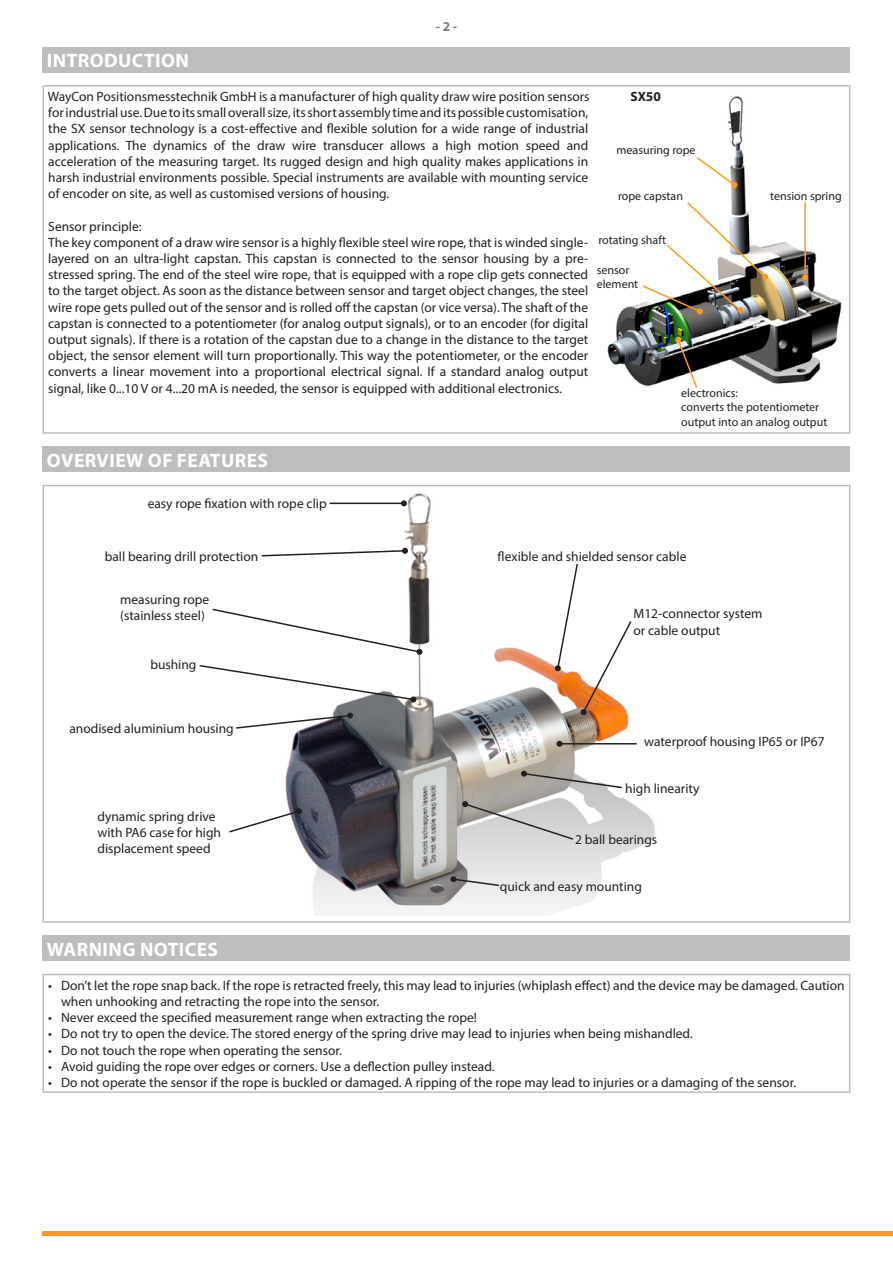
<style>
.page{position:relative;width:893px;height:1263px;background:#fff}
.page>*{position:absolute;margin:0;border:0;box-sizing:border-box;transform-origin:0 0}
.t1{font:700 19.5px "Myriad Pro";letter-spacing:.02em;color:#fff}
.t2{font:13.5px/16.2px "Myriad Pro";color:#231f20}
.t3{font:700 13.5px "Myriad Pro";color:#231f20}
.t4{font:700 13.5px "Myriad Pro";color:#7d7c7d}
.t5{font:12px/14.4px "Myriad Pro";color:#231f20}
</style>
<div class="page">
<div style="left:43px;top:47px;width:807px;height:25px;background:#bebdbe"></div>
<div style="left:43px;top:85px;width:807px;height:349px;border:2px solid #bebdbe"></div>
<img style="left:607px;top:96px;width:235px;height:291px">
<svg style="left:675px;top:337px;width:24px;height:51px"></svg>
<hr style="left:804px;top:202px;width:2px;height:75px;background:#ff991a">
<svg style="left:802px;top:274px;width:6px;height:6px"></svg>
<svg style="left:695px;top:156px;width:43px;height:32px"></svg>
<svg style="left:641px;top:200px;width:128px;height:115px"></svg>
<div style="left:43px;top:446px;width:807px;height:26px;background:#bebdbe"></div>
<img style="left:285px;top:493px;width:370px;height:422px">
<hr style="left:330px;top:503px;width:74px;height:1px;background:#231f20">
<svg style="left:401px;top:500px;width:6px;height:6px"></svg>
<svg style="left:261px;top:548px;width:147px;height:9px"></svg>
<svg style="left:212px;top:608px;width:210px;height:47px"></svg>
<svg style="left:199px;top:664px;width:217px;height:38px"></svg>
<svg style="left:236px;top:712px;width:117px;height:18px"></svg>
<svg style="left:229px;top:808px;width:73px;height:26px"></svg>
<svg style="left:450px;top:876px;width:50px;height:11px"></svg>
<svg style="left:462px;top:801px;width:113px;height:40px"></svg>
<svg style="left:521px;top:771px;width:103px;height:18px"></svg>
<svg style="left:555px;top:562px;width:78px;height:153px"></svg>
<hr style="left:560px;top:743px;width:77px;height:1px;background:#231f20">
<svg style="left:557px;top:741px;width:6px;height:6px"></svg>
<div style="left:43px;top:485px;width:807px;height:438px;border:2px solid #bebdbe"></div>
<div style="left:43px;top:935px;width:807px;height:26px;background:#bebdbe"></div>
<div style="left:43px;top:974px;width:807px;height:119px;border:2px solid #bebdbe"></div>
<hr style="left:43px;top:1231px;width:850px;height:4px;background:#ff991a">
<p class="t4" style="left:436px;top:18px;width:23px">- 2 -</p>
<p class="t1" style="left:47px;top:48px;width:143px">INTRODUCTION</p>
<p class="t2" style="left:48px;top:88px;width:543px;text-align:justify">WayCon Positionsmesstechnik GmbH is a manufacturer of high quality draw wire position sensors for industrial use. Due to its small overall size, its short assembly time and its possible customisation, the SX sensor technology is a cost-effective and flexible solution for a wide range of industrial applications. The dynamics of the draw wire transducer allows a high motion speed and acceleration of the measuring target. Its rugged design and high quality makes applications in harsh industrial environments possible. Special instruments are available with mounting service of encoder on site, as well as customised versions of housing.</p>
<p class="t2" style="left:48px;top:218px;width:95px">Sensor principle:</p>
<p class="t2" style="left:48px;top:234px;width:542px;text-align:justify">The key component of a draw wire sensor is a highly flexible steel wire rope, that is winded single&shy;layered on an ultra-light capstan. This capstan is connected to the sensor housing by a pre&shy;stressed spring. The end of the steel wire rope, that is equipped with a rope clip gets connected to the target object. As soon as the distance between sensor and target object changes, the steel wire rope gets pulled out of the sensor and is rolled off the capstan (or vice versa). The shaft of the capstan is connected to a potentiometer (for analog output signals), or to an encoder (for digital output signals). If there is a rotation of the capstan due to a change in the distance to the target object, the sensor element will turn proportionally. This way the potentiometer, or the encoder converts a linear movement into a proportional electrical signal. If a standard analog output signal, like 0...10 V or 4...20 mA is needed, the sensor is equipped with additional electronics.</p>
<p class="t3" style="left:630px;top:88px;width:32px">SX50</p>
<p class="t5" style="left:616px;top:143px;width:81px">measuring rope</p>
<p class="t5" style="left:618px;top:189px;width:66px">rope capstan</p>
<p class="t5" style="left:598px;top:232px;width:69px">rotating shaft</p>
<p class="t5" style="left:597px;top:263px;width:43px">sensor element</p>
<p class="t5" style="left:770px;top:189px;width:73px">tension spring</p>
<p class="t5" style="left:681px;top:385px;width:58px">electronics:</p>
<p class="t5" style="left:681px;top:400px;width:148px">converts the potentiometer output into an analog output</p>
<p class="t1" style="left:47px;top:447px;width:223px">OVERVIEW OF FEATURES</p>
<p class="t2" style="left:148px;top:495px;width:180px">easy rope fixation with rope clip</p>
<p class="t2" style="left:105px;top:548px;width:155px">ball bearing drill protection</p>
<p class="t2" style="left:120px;top:591px;width:90px">measuring rope (stainless steel)</p>
<p class="t2" style="left:150px;top:656px;width:48px">bushing</p>
<p class="t2" style="left:69px;top:720px;width:166px">anodised aluminium housing</p>
<p class="t2" style="left:97px;top:808px;width:125px">dynamic spring drive with PA6 case for high displacement speed</p>
<p class="t2" style="left:498px;top:548px;width:190px">flexible and shielded sensor cable</p>
<p class="t2" style="left:633px;top:606px;width:130px">M12-connector system or cable output</p>
<p class="t2" style="left:644px;top:733px;width:182px">waterproof housing IP65 or IP67</p>
<p class="t2" style="left:625px;top:780px;width:76px">high linearity</p>
<p class="t2" style="left:575px;top:831px;width:84px">2 ball bearings</p>
<p class="t2" style="left:500px;top:879px;width:143px">quick and easy mounting</p>
<p class="t1" style="left:47px;top:936px;width:173px">WARNING NOTICES</p>
<p class="t2" style="left:61px;top:977px;width:785px;text-indent:-13px">• Don’t let the rope snap back. If the rope is retracted freely, this may lead to injuries (whiplash effect) and the device may be damaged. Caution when unhooking and retracting the rope into the sensor.</p>
<p class="t2" style="left:48px;top:1009px;width:430px">• Never exceed the specified measurement range when extracting the rope!</p>
<p class="t2" style="left:48px;top:1025px;width:646px">• Do not try to open the device. The stored energy of the spring drive may lead to injuries when being mishandled.</p>
<p class="t2" style="left:48px;top:1042px;width:295px">• Do not touch the rope when operating the sensor.</p>
<p class="t2" style="left:48px;top:1058px;width:448px">• Avoid guiding the rope over edges or corners. Use a deflection pulley instead.</p>
<p class="t2" style="left:48px;top:1074px;width:749px">• Do not operate the sensor if the rope is buckled or damaged. A ripping of the rope may lead to injuries or a damaging of the sensor.</p>
</div>
